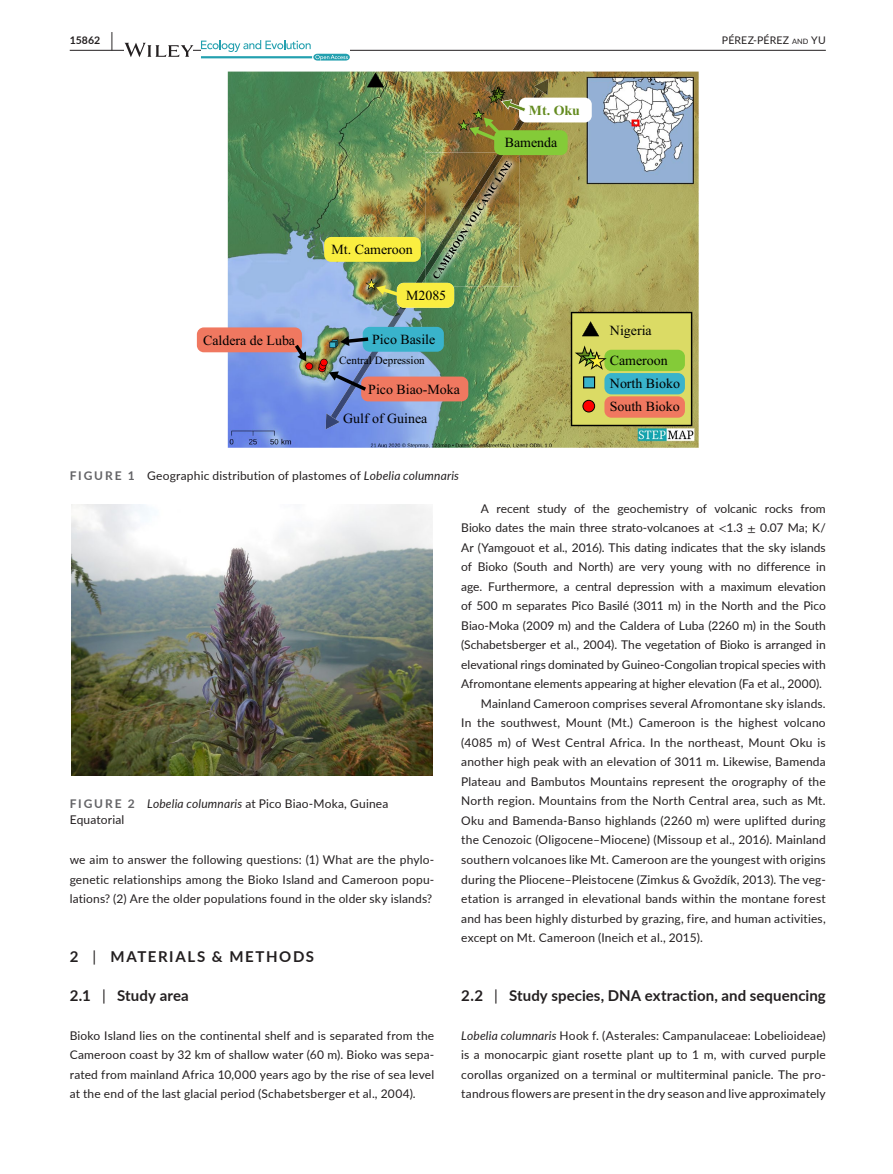
<style>
.page{position:relative;width:893px;height:1174px;background:#fff}
.page>*{position:absolute;margin:0;border:0;box-sizing:border-box;transform-origin:0 0}
.t1{font:700 15px "Lato";letter-spacing:.005em;color:#231f20}
.t2{font:700 15px "Lato";letter-spacing:.11em;color:#231f20}
.t3{font:13.95px/29.5px "Times New Roman";color:#000}
.t4{font:700 13.95px "Times New Roman";color:#648b20}
.t5{font:12px/19.5px "Lato";letter-spacing:.01em;color:#231f20;text-align:justify}
.t6{font:11.1px "Times New Roman";color:#000}
.t7{font:10.5px "Lato";letter-spacing:.02em;color:#231f20}
.t8{font:700 10.5px "Lato";color:#231f20}
.s1{font-size:19.5px}
.s2{font-size:7.35px}
.s3{font-weight:700;color:#636366}
.s4{font-style:italic}
.s5{font-weight:400}
.s6{font-family:"STIX"}
</style>
<div class="page">
<hr style="left:70px;top:50px;width:756px;height:1px;background:#231f20">
<svg style="left:125px;top:43px;width:68px;height:14px"></svg>
<svg style="left:201px;top:40px;width:149px;height:21px"></svg>
<img style="left:228px;top:72px;width:471px;height:376px">
<img style="left:526px;top:89px;width:17px;height:41px">
<img style="left:384px;top:267px;width:42px;height:60px">
<img style="left:331px;top:332px;width:53px;height:87px">
<img style="left:326px;top:413px;width:14px;height:16px">
<img style="left:534px;top:79px;width:14px;height:16px">
<div style="left:397px;top:283px;width:57px;height:25px;background:#faee40;border-radius:7px"></div>
<div style="left:324px;top:237px;width:97px;height:25px;background:#faee40;border-radius:7px"></div>
<div style="left:363px;top:327px;width:81px;height:25px;background:#39b3cb;border-radius:7px"></div>
<div style="left:361px;top:376px;width:107px;height:25px;background:#f07860;border-radius:7px"></div>
<img style="left:426px;top:155px;width:94px;height:131px">
<img style="left:426px;top:152px;width:79px;height:125px">
<img style="left:426px;top:283px;width:27px;height:3px">
<img style="left:433px;top:161px;width:79px;height:117px">
<div style="left:197px;top:327px;width:105px;height:25px;background:#f07860;border-radius:7px"></div>
<div style="left:494px;top:130px;width:74px;height:25px;background:#84cb38;border-radius:7px"></div>
<div style="left:519px;top:98px;width:73px;height:24px;background:#fff;border-radius:7px"></div>
<svg style="left:458px;top:86px;width:68px;height:56px;background:#857a38"></svg>
<svg style="left:365px;top:278px;width:39px;height:20px"></svg>
<img style="left:295px;top:336px;width:73px;height:55px">
<svg style="left:367px;top:72px;width:17px;height:15px"></svg>
<svg style="left:571px;top:312px;width:121px;height:114px;background:#afb764"></svg>
<img style="left:71px;top:504px;width:362px;height:271px">
<p class="t8" style="left:70px;top:33px;width:45px">15862 <span class="s1">|</span></p>
<p class="t7" style="left:722px;top:33px;width:105px">PÉREZ-PÉREZ <span class="s2">and</span> YU</p>
<p class="t4" style="left:529px;top:100px;width:53px">Mt. Oku</p>
<p class="t3" style="left:332px;top:236px;width:83px">Mt. Cameroon</p>
<p class="t3" style="left:203px;top:326px;width:94px">Caldera de Luba</p>
<p class="t3" style="left:406px;top:282px;width:42px">M2085</p>
<p class="t3" style="left:372px;top:326px;width:65px">Pico Basile</p>
<p class="t3" style="left:343px;top:375px;width:118px;text-indent:25px">Pico Biao-Moka<br>Gulf of Guinea</p>
<p class="t6" style="left:339px;top:357px;width:87px">Central Depression</p>
<p class="t5" style="left:70px;top:465px;width:391px"><span class="s3">FIGURE 1</span> Geographic distribution of plastomes of <span class="s4">Lobelia columnaris</span></p>
<p class="t3" style="left:505px;top:129px;width:54px">Bamenda</p>
<p class="t3" style="left:610px;top:316px;width:60px">Nigeria<br>Cameroon</p>
<p class="t3" style="left:610px;top:373px;width:72px;line-height:23.2px">North Bioko<br>South Bioko</p>
<p class="t5" style="left:70px;top:794px;width:320px;line-height:16.5px"><span class="s3">FIGURE 2</span> <span class="s4">Lobelia columnaris</span> at Pico Biao-Moka, Guinea<br>Equatorial</p>
<p class="t5" style="left:70px;top:849px;width:366px">we aim to answer the following questions: (1) What are the phylo&shy;genetic relationships among the Bioko Island and Cameroon popu&shy;lations? (2) Are the older populations found in the older sky islands?</p>
<p class="t2" style="left:70px;top:945px;width:246px">2 <span class="s5">|</span> MATERIALS &amp; METHODS</p>
<p class="t1" style="left:70px;top:984px;width:121px">2.1 <span class="s5">|</span> Study area</p>
<p class="t5" style="left:70px;top:1025px;width:366px">Bioko Island lies on the continental shelf and is separated from the Cameroon coast by 32 km of shallow water (60 m). Bioko was sepa&shy;rated from mainland Africa 10,000 years ago by the rise of sea level at the end of the last glacial period (Schabetsberger et al., 2004).</p>
<p class="t5" style="left:481px;top:498px;width:346px">A recent study of the geochemistry of volcanic rocks from</p>
<p class="t5" style="left:461px;top:518px;width:366px">Bioko dates the main three strato-volcanoes at <span class="s6">&lt;</span>1.3 <span class="s6">±</span> 0.07 Ma; K/</p>
<p class="t5" style="left:461px;top:537px;width:366px">Ar (Yamgouot et al., 2016). This dating indicates that the sky islands</p>
<p class="t5" style="left:461px;top:557px;width:366px">of Bioko (South and North) are very young with no difference in</p>
<p class="t5" style="left:461px;top:576px;width:366px">age. Furthermore, a central depression with a maximum elevation</p>
<p class="t5" style="left:461px;top:596px;width:366px">of 500 m separates Pico Basilé (3011 m) in the North and the Pico</p>
<p class="t5" style="left:461px;top:615px;width:366px">Biao-Moka (2009 m) and the Caldera of Luba (2260 m) in the South</p>
<p class="t5" style="left:461px;top:635px;width:366px">(Schabetsberger et al., 2004). The vegetation of Bioko is arranged in</p>
<p class="t5" style="left:461px;top:654px;width:366px">elevational rings dominated by Guineo-Congolian tropical species with</p>
<p class="t5" style="left:461px;top:674px;width:362px">Afromontane elements appearing at higher elevation (Fa et al., 2000).</p>
<p class="t5" style="left:481px;top:693px;width:347px">Mainland Cameroon comprises several Afromontane sky islands.</p>
<p class="t5" style="left:461px;top:713px;width:366px">In the southwest, Mount (Mt.) Cameroon is the highest volcano</p>
<p class="t5" style="left:461px;top:732px;width:366px">(4085 m) of West Central Africa. In the northeast, Mount Oku is</p>
<p class="t5" style="left:461px;top:752px;width:366px">another high peak with an elevation of 3011 m. Likewise, Bamenda</p>
<p class="t5" style="left:461px;top:771px;width:366px">Plateau and Bambutos Mountains represent the orography of the</p>
<p class="t5" style="left:461px;top:791px;width:366px">North region. Mountains from the North Central area, such as Mt.</p>
<p class="t5" style="left:461px;top:810px;width:366px">Oku and Bamenda-Banso highlands (2260 m) were uplifted during</p>
<p class="t5" style="left:461px;top:830px;width:366px">the Cenozoic (Oligocene–Miocene) (Missoup et al., 2016). Mainland</p>
<p class="t5" style="left:461px;top:849px;width:366px">southern volcanoes like Mt. Cameroon are the youngest with origins</p>
<p class="t5" style="left:461px;top:869px;width:366px">during the Pliocene–Pleistocene (Zimkus &amp; Gvoždík, 2013). The veg-</p>
<p class="t5" style="left:461px;top:888px;width:366px">etation is arranged in elevational bands within the montane forest</p>
<p class="t5" style="left:461px;top:908px;width:366px">and has been highly disturbed by grazing, fire, and human activities,</p>
<p class="t5" style="left:461px;top:927px;width:243px">except on Mt. Cameroon (Ineich et al., 2015).</p>
<p class="t1" style="left:461px;top:984px;width:366px">2.2 <span class="s5">|</span> Study species, DNA extraction, and sequencing</p>
<p class="t5" style="left:461px;top:1025px;width:366px"><span class="s4">Lobelia columnaris</span> Hook f. (Asterales: Campanulaceae: Lobelioideae) is a monocarpic giant rosette plant up to 1 m, with curved purple corollas organized on a terminal or multiterminal panicle. The pro&shy;tandrous flowers are present in the dry season and live approximately</p>
</div>
